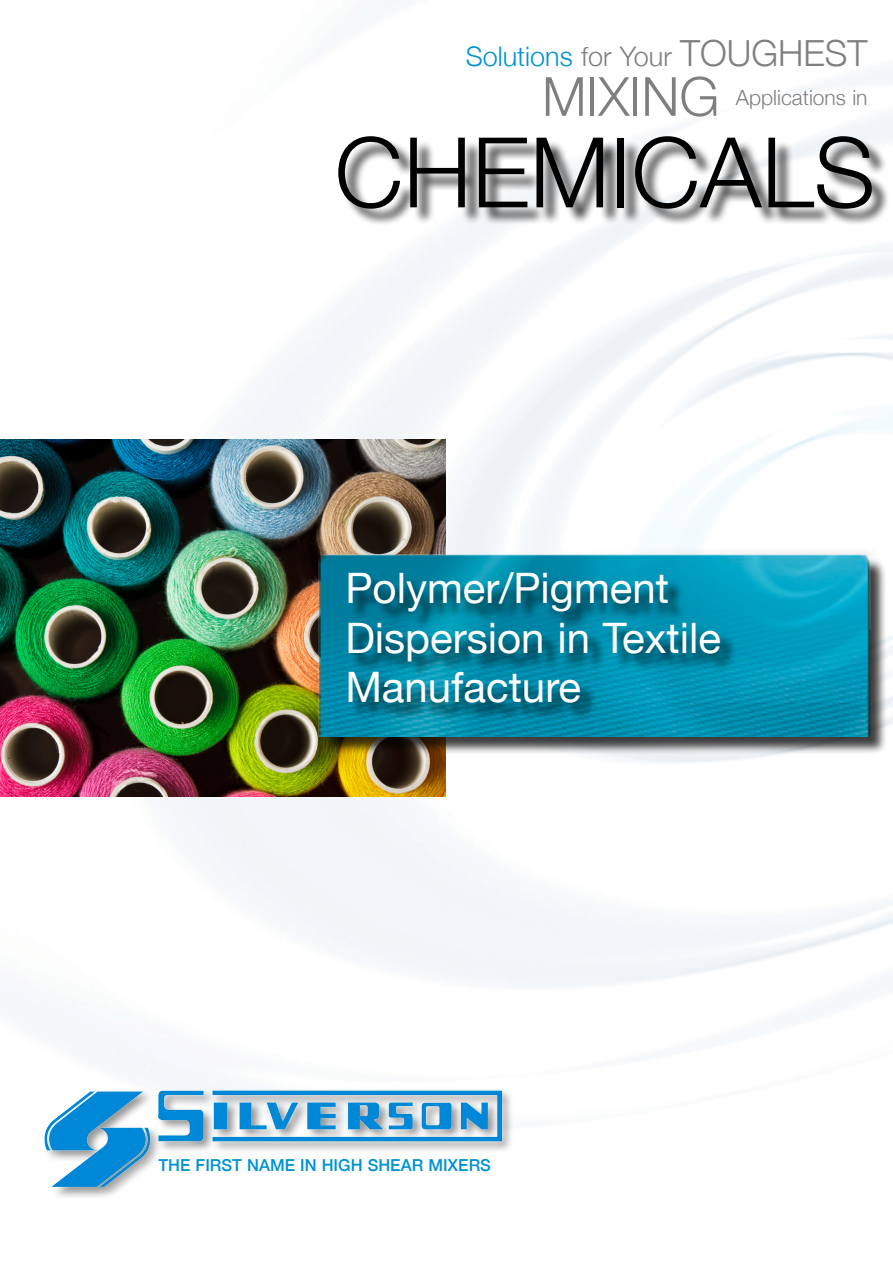
<style>
.page{position:relative;width:893px;height:1263px;background:#fff}
.page>*{position:absolute;margin:0;border:0;box-sizing:border-box;transform-origin:0 0}
.t1{font:300 97.5px "Helvetica Neue";color:#000}
.t2{font:300 54px "Helvetica Neue";color:#7f7f7f}
.t3{font:42px/49.5px "Helvetica Neue";color:#fff}
.t4{font:300 27px "Helvetica Neue";color:#0093d1}
.t5{font:300 21px "Helvetica Neue";color:#7f7f7f}
.t6{font:500 16.5px "Helvetica Neue";color:#0093d1}
.s1{color:#7f7f7f}
.s2{font-size:36px;color:#7f7f7f}
</style>
<div class="page">
<img style="left:0;top:2px;width:893px;height:1086px">
<div style="left:341px;top:138px;width:549px;height:89px;background:#000;opacity:.75"></div>
<img style="left:0;top:440px;width:445px;height:357px">
<div style="left:322px;top:547px;width:567px;height:208px;background:#000;opacity:.75"></div>
<img style="left:292px;top:529px;width:601px;height:207px">
<div style="left:42px;top:1088px;width:472px;height:112px;background:#000;opacity:.41"></div>
<img style="left:43px;top:1091px;width:459px;height:97px">
<div style="left:351px;top:575px;width:387px;height:146px;background:#000;opacity:.75"></div>
<p class="t4" style="left:466px;top:35px;width:403px">Solutions <span class="s1">for Your</span> <span class="s2">TOUGHEST</span></p>
<p class="t2" style="left:542px;top:53px;width:179px">MIXING</p>
<p class="t5" style="left:736px;top:81px;width:133px">Applications in</p>
<p class="t1" style="left:335px;top:94px;width:542px">CHEMICALS</p>
<p class="t3" style="left:345px;top:566px;width:377px">Polymer/Pigment<br>Dispersion in Textile<br>Manufacture</p>
<p class="t6" style="left:158px;top:1151px;width:334px">THE FIRST NAME IN HIGH SHEAR MIXERS</p>
</div>
